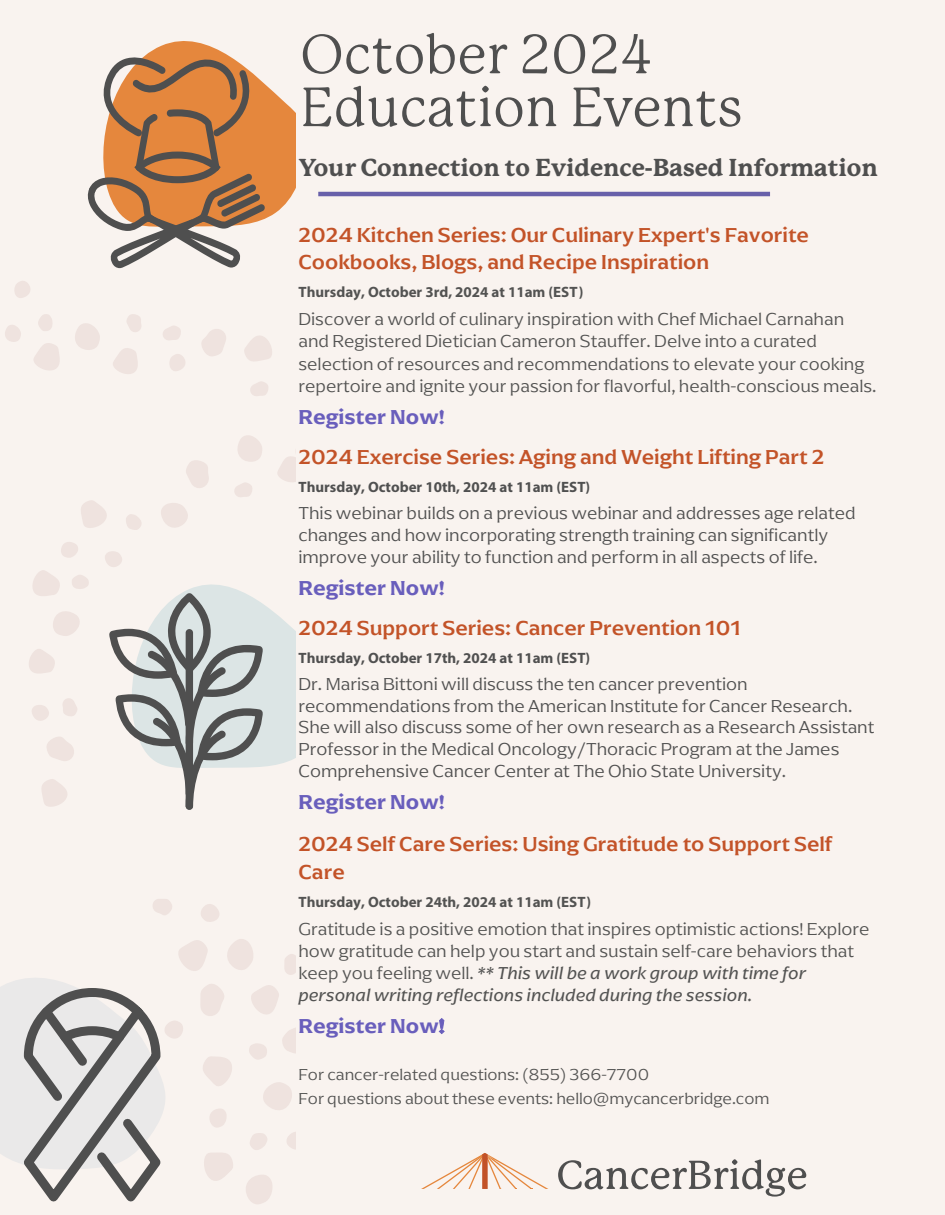
<style>
.page{position:relative;width:945px;height:1215px;background:#f9f3ef}
.page>*{position:absolute;margin:0;border:0;box-sizing:border-box;transform-origin:0 0}
.t1{font:54px/52.8px "P22 Mackinac Pro";color:#4f4f4f}
.t2{font:800 24px "P22 Mackinac Pro";color:#4f4f4f}
.t3{font:500 21px/26.7px "Arpona";color:#c35328}
.t4{font:600 21px "Arpona";color:#695ebc}
.t5{font:300 18px/22.4px "Arpona";color:#535352}
.t6{font:300 18px/21.6px "Arpona";color:#505050}
.t7{font:300 16.5px/23.4px "Arpona";color:#535352}
.t8{font:700 15px "Myriad Pro";color:#505050}
.t9{font:700 15px "Myriad Pro";color:#535352}
.s1{font-weight:400;font-style:italic}
</style>
<div class="page">
<svg style="left:29px;top:649px;width:26px;height:24px"></svg>
<svg style="left:33px;top:570px;width:27px;height:26px"></svg>
<svg style="left:53px;top:611px;width:27px;height:25px"></svg>
<svg style="left:61px;top:542px;width:17px;height:16px"></svg>
<svg style="left:72px;top:575px;width:17px;height:14px"></svg>
<svg style="left:186px;top:460px;width:23px;height:28px"></svg>
<svg style="left:234px;top:483px;width:18px;height:14px"></svg>
<svg style="left:63px;top:698px;width:14px;height:18px"></svg>
<svg style="left:42px;top:779px;width:25px;height:28px"></svg>
<svg style="left:81px;top:500px;width:26px;height:28px"></svg>
<svg style="left:161px;top:503px;width:27px;height:25px"></svg>
<svg style="left:32px;top:705px;width:17px;height:16px"></svg>
<svg style="left:126px;top:514px;width:15px;height:16px"></svg>
<svg style="left:47px;top:737px;width:27px;height:24px"></svg>
<svg style="left:238px;top:435px;width:24px;height:27px"></svg>
<svg style="left:153px;top:899px;width:19px;height:16px"></svg>
<svg style="left:201px;top:904px;width:18px;height:18px"></svg>
<svg style="left:113px;top:348px;width:25px;height:26px"></svg>
<svg style="left:34px;top:343px;width:26px;height:27px"></svg>
<svg style="left:75px;top:323px;width:25px;height:27px"></svg>
<svg style="left:5px;top:325px;width:16px;height:17px"></svg>
<svg style="left:38px;top:314px;width:14px;height:17px"></svg>
<svg style="left:163px;top:326px;width:18px;height:14px"></svg>
<svg style="left:250px;top:381px;width:18px;height:15px"></svg>
<svg style="left:127px;top:314px;width:14px;height:18px"></svg>
<svg style="left:244px;top:336px;width:28px;height:25px"></svg>
<svg style="left:14px;top:281px;width:16px;height:17px"></svg>
<svg style="left:170px;top:354px;width:15px;height:17px"></svg>
<svg style="left:277px;top:456px;width:19px;height:26px"></svg>
<svg style="left:201px;top:329px;width:25px;height:27px"></svg>
<svg style="left:105px;top:551px;width:191px;height:259px"></svg>
<svg style="left:0;top:939px;width:296px;height:265px"></svg>
<svg style="left:558px;top:1159px;width:248px;height:38px"></svg>
<svg style="left:421px;top:1153px;width:127px;height:36px"></svg>
<hr style="left:318px;top:192px;width:452px;height:4px;background:#6860aa">
<svg style="left:87px;top:41px;width:209px;height:227px"></svg>
<h1 class="t1" style="left:300px;top:29px;width:444px">October 2024<br>Education Events</h1>
<h2 class="t2" style="left:299px;top:154px;width:581px">Your Connection to Evidence-Based Information</h2>
<p class="t3" style="left:298px;top:222px;width:512px">2024 Kitchen Series: Our Culinary Expert's Favorite<br>Cookbooks, Blogs, and Recipe Inspiration</p>
<p class="t9" style="left:298px;top:282px;width:286px">Thursday, October 3rd, 2024 at 11am (EST)</p>
<p class="t5" style="left:298px;top:308px;width:580px">Discover a world of culinary inspiration with Chef Michael Carnahan and Registered Dietician Cameron Stauffer. Delve into a curated selection of resources and recommendations to elevate your cooking repertoire and ignite your passion for flavorful, health-conscious meals.</p>
<p class="t4" style="left:298px;top:404px;width:148px">Register Now!</p>
<p class="t3" style="left:298px;top:444px;width:527px">2024 Exercise Series: Aging and Weight Lifting Part 2</p>
<p class="t8" style="left:298px;top:478px;width:293px">Thursday, October 10th, 2024 at 11am (EST)</p>
<p class="t6" style="left:298px;top:502px;width:559px">This webinar builds on a previous webinar and addresses age related changes and how incorporating strength training can significantly improve your ability to function and perform in all aspects of life.</p>
<p class="t4" style="left:298px;top:575px;width:148px">Register Now!</p>
<p class="t3" style="left:298px;top:614px;width:444px">2024 Support Series: Cancer Prevention 101</p>
<p class="t8" style="left:298px;top:648px;width:293px">Thursday, October 17th, 2024 at 11am (EST)</p>
<p class="t6" style="left:298px;top:673px;width:577px">Dr. Marisa Bittoni will discuss the ten cancer prevention recommendations from the American Institute for Cancer Research.<br>She will also discuss some of her own research as a Research Assistant Professor in the Medical Oncology/Thoracic Program at the James Comprehensive Cancer Center at The Ohio State University.</p>
<p class="t4" style="left:298px;top:788px;width:148px">Register Now!</p>
<p class="t3" style="left:298px;top:830px;width:535px;line-height:27.6px">2024 Self Care Series: Using Gratitude to Support Self<br>Care</p>
<p class="t9" style="left:298px;top:892px;width:294px">Thursday, October 24th, 2024 at 11am (EST)</p>
<p class="t5" style="left:298px;top:917px;width:573px">Gratitude is a positive emotion that inspires optimistic actions! Explore how gratitude can help you start and sustain self-care behaviors that keep you feeling well. <span class="s1">** This will be a work group with time for personal writing reflections included during the session.</span></p>
<p class="t4" style="left:298px;top:1013px;width:148px">Register Now!</p>
<p class="t7" style="left:298px;top:1063px;width:472px">For cancer-related questions: (855) 366-7700<br>For questions about these events: hello@mycancerbridge.com</p>
</div>
